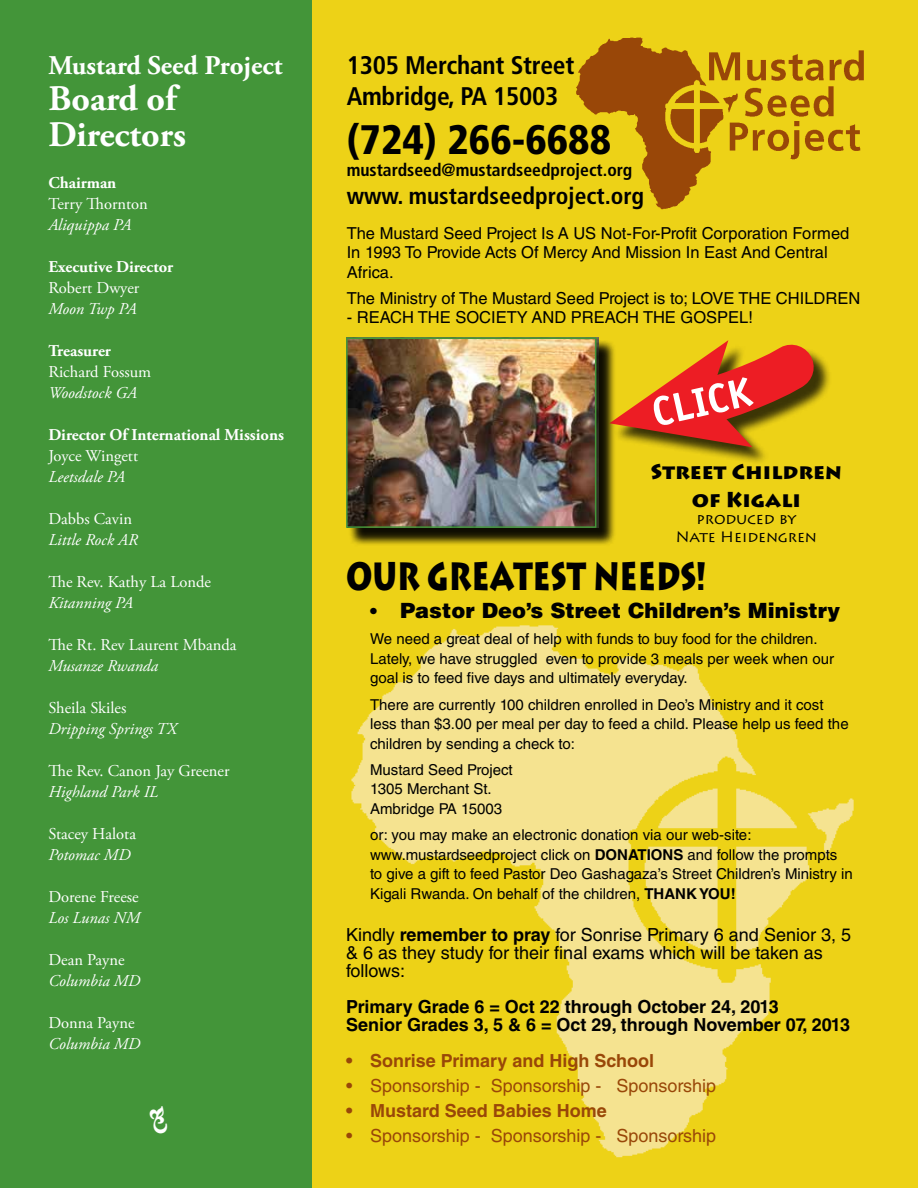
<style>
.page{position:relative;width:918px;height:1188px;background:#fff}
.page>*{position:absolute;margin:0;border:0;box-sizing:border-box;transform-origin:0 0}
.t1{font:900 condensed 41.1px "Frutiger LT Std";color:#000}
.t2{font:900 39px "Lithos Pro";color:#000;scale:.75 1}
.t3{font:700 36px/36px "Adobe Garamond Pro";color:#fff}
.t4{font:700 27px "Adobe Garamond Pro";color:#fff}
.t5{font:700 condensed 25.5px/30.6px "Frutiger LT Std";letter-spacing:-.01em;color:#000}
.t6{font:700 condensed 23.55px "Frutiger LT Std";color:#000}
.t7{font:900 21px "Helvetica LT Std";color:#000}
.t8{font:900 21px/27px "Lithos Pro";color:#000;text-align:center}
.t9{font:18px/18px "Helvetica LT Std";color:#000}
.t10{font:700 18px/18px "Helvetica LT Std";color:#000}
.t11{font:18px "Helvetica LT Std";color:#994708}
.t12{font:700 18px "Helvetica LT Std";color:#994708}
.t13{font:700 condensed 17.7px "Frutiger LT Std";color:#000}
.t14{font:16.5px/19.5px "Helvetica LT Std";color:#000}
.t15{font:16.5px "Adobe Garamond Pro";color:#fff}
.t16{font:italic 16.5px "Adobe Garamond Pro";color:#fff}
.t17{font:700 16.5px "Adobe Garamond Pro";color:#fff}
.t18{font:15px/19.5px "Helvetica LT Std";color:#000}
.t19{font:15px/18px "Lithos Pro";color:#000;text-align:center}
.s1{font-weight:700;font-size:19.5px}
.s2{font-weight:700}
</style>
<div class="page">
<div style="left:311px;top:0;width:607px;height:1188px;background:#edd217"></div>
<img style="left:324px;top:608px;width:545px;height:564px">
<div style="left:0;top:0;width:311px;height:1188px;background:#439539"></div>
<img style="left:567px;top:32px;width:303px;height:181px">
<div style="left:613px;top:344px;width:219px;height:122px;background:#edd217"></div>
<svg style="left:609px;top:322px;width:227px;height:137px"></svg>
<div style="left:348px;top:340px;width:267px;height:207px;background:#000;opacity:.75"></div>
<img style="left:349px;top:340px;width:244px;height:185px">
<div style="left:346px;top:337px;width:250px;height:191px;border:2px solid #439539"></div>
<h3 class="t4" style="left:48px;top:49px;width:236px">Mustard Seed Project</h3>
<h3 class="t3" style="left:48px;top:81px;width:139px">Board of<br>Directors</h3>
<p class="t17" style="left:48px;top:173px;width:69px">Chairman</p>
<p class="t15" style="left:48px;top:193px;width:101px">Terry Thornton</p>
<p class="t16" style="left:48px;top:214px;width:84px">Aliquippa PA</p>
<p class="t17" style="left:48px;top:257px;width:126px">Executive Director</p>
<p class="t15" style="left:48px;top:277px;width:92px">Robert Dwyer</p>
<p class="t16" style="left:48px;top:298px;width:90px">Moon Twp PA</p>
<p class="t17" style="left:48px;top:341px;width:64px">Treasurer</p>
<p class="t15" style="left:48px;top:361px;width:104px">Richard Fossum</p>
<p class="t16" style="left:48px;top:382px;width:90px">Woodstock GA</p>
<p class="t17" style="left:48px;top:425px;width:237px">Director Of International Missions</p>
<p class="t15" style="left:48px;top:445px;width:91px">Joyce Wingett</p>
<p class="t16" style="left:48px;top:466px;width:78px">Leetsdale PA</p>
<p class="t15" style="left:48px;top:508px;width:85px">Dabbs Cavin</p>
<p class="t16" style="left:48px;top:529px;width:91px">Little Rock AR</p>
<p class="t15" style="left:48px;top:571px;width:164px">The Rev. Kathy La Londe</p>
<p class="t16" style="left:48px;top:592px;width:86px">Kitanning PA</p>
<p class="t15" style="left:48px;top:634px;width:190px">The Rt. Rev Laurent Mbanda</p>
<p class="t16" style="left:48px;top:655px;width:111px">Musanze Rwanda</p>
<p class="t15" style="left:48px;top:697px;width:80px">Sheila Skiles</p>
<p class="t16" style="left:48px;top:718px;width:130px">Dripping Springs TX</p>
<p class="t15" style="left:48px;top:760px;width:183px">The Rev. Canon Jay Greener</p>
<p class="t16" style="left:48px;top:781px;width:111px">Highland Park IL</p>
<p class="t15" style="left:48px;top:823px;width:89px">Stacey Halota</p>
<p class="t16" style="left:48px;top:844px;width:84px">Potomac MD</p>
<p class="t15" style="left:48px;top:886px;width:92px">Dorene Freese</p>
<p class="t16" style="left:48px;top:907px;width:93px">Los Lunas NM</p>
<p class="t15" style="left:48px;top:949px;width:78px">Dean Payne</p>
<p class="t16" style="left:48px;top:970px;width:93px">Columbia MD</p>
<p class="t15" style="left:48px;top:1012px;width:88px">Donna Payne</p>
<p class="t16" style="left:48px;top:1033px;width:93px">Columbia MD</p>
<h3 class="t5" style="left:347px;top:50px;width:229px">1305 Merchant Street<br>Ambridge, PA 15003</h3>
<h1 class="t1" style="left:347px;top:115px;width:266px">(724) 266-6688</h1>
<p class="t13" style="left:347px;top:159px;width:287px">mustardseed@mustardseedproject.org</p>
<h3 class="t6" style="left:347px;top:182px;width:299px">www. mustardseedproject.org</h3>
<p class="t14" style="left:347px;top:223px;width:504px">The Mustard Seed Project Is A US Not-For-Profit Corporation Formed<br>In 1993 To Provide Acts Of Mercy And Mission In East And Central<br>Africa.</p>
<p class="t14" style="left:347px;top:288px;width:515px">The Ministry of The Mustard Seed Project is to; LOVE THE CHILDREN</p>
<p class="t14" style="left:347px;top:308px;width:408px">- REACH THE SOCIETY AND PREACH THE GOSPEL!</p>
<h3 class="t8" style="left:651px;top:459px;width:192px">Street Children of Kigali</h3>
<p class="t19" style="left:676px;top:511px;width:143px">produced by<br>Nate Heidengren</p>
<h2 class="t2" style="left:346px;top:552px;width:482px">OUR GREATEST NEEDS!</h2>
<h3 class="t7" style="left:370px;top:597px;width:472px"><span class="s1">•</span> Pastor Deo’s Street Children’s Ministry</h3>
<p class="t18" style="left:370px;top:629px;width:466px">We need a great deal of help with funds to buy food for the children.<br>Lately, we have struggled even to provide 3 meals per week when our goal is to feed five days and ultimately everyday.</p>
<p class="t18" style="left:370px;top:694px;width:480px">There are currently 100 children enrolled in Deo’s Ministry and it cost less than $3.00 per meal per day to feed a child. Please help us feed the children by sending a check to:</p>
<p class="t18" style="left:370px;top:760px;width:144px">Mustard Seed Project<br>1305 Merchant St.<br>Ambridge PA 15003</p>
<p class="t18" style="left:370px;top:825px;width:484px">or: you may make an electronic donation via our web-site: www.mustardseedproject click on <span class="s2">DONATIONS</span> and follow the prompts to give a gift to feed Pastor Deo Gashagaza’s Street Children’s Ministry in Kigali Rwanda. On behalf of the children, <span class="s2">THANK YOU!</span></p>
<p class="t9" style="left:346px;top:926px;width:506px">Kindly <span class="s2">remember to pray</span> for Sonrise Primary 6 and Senior 3, 5 &amp; 6 as they study for their final exams which will be taken as follows:</p>
<p class="t10" style="left:346px;top:998px;width:506px">Primary Grade 6 = Oct 22 through October 24, 2013<br>Senior Grades 3, 5 &amp; 6 = Oct 29, through November 07, 2013</p>
<p class="t12" style="left:346px;top:1050px;width:310px">• Sonrise Primary and High School</p>
<p class="t11" style="left:346px;top:1075px;width:372px">• Sponsorship - Sponsorship - Sponsorship</p>
<p class="t12" style="left:346px;top:1099px;width:262px">• Mustard Seed Babies Home</p>
<p class="t11" style="left:346px;top:1125px;width:372px">• Sponsorship - Sponsorship - Sponsorship</p>
</div>
